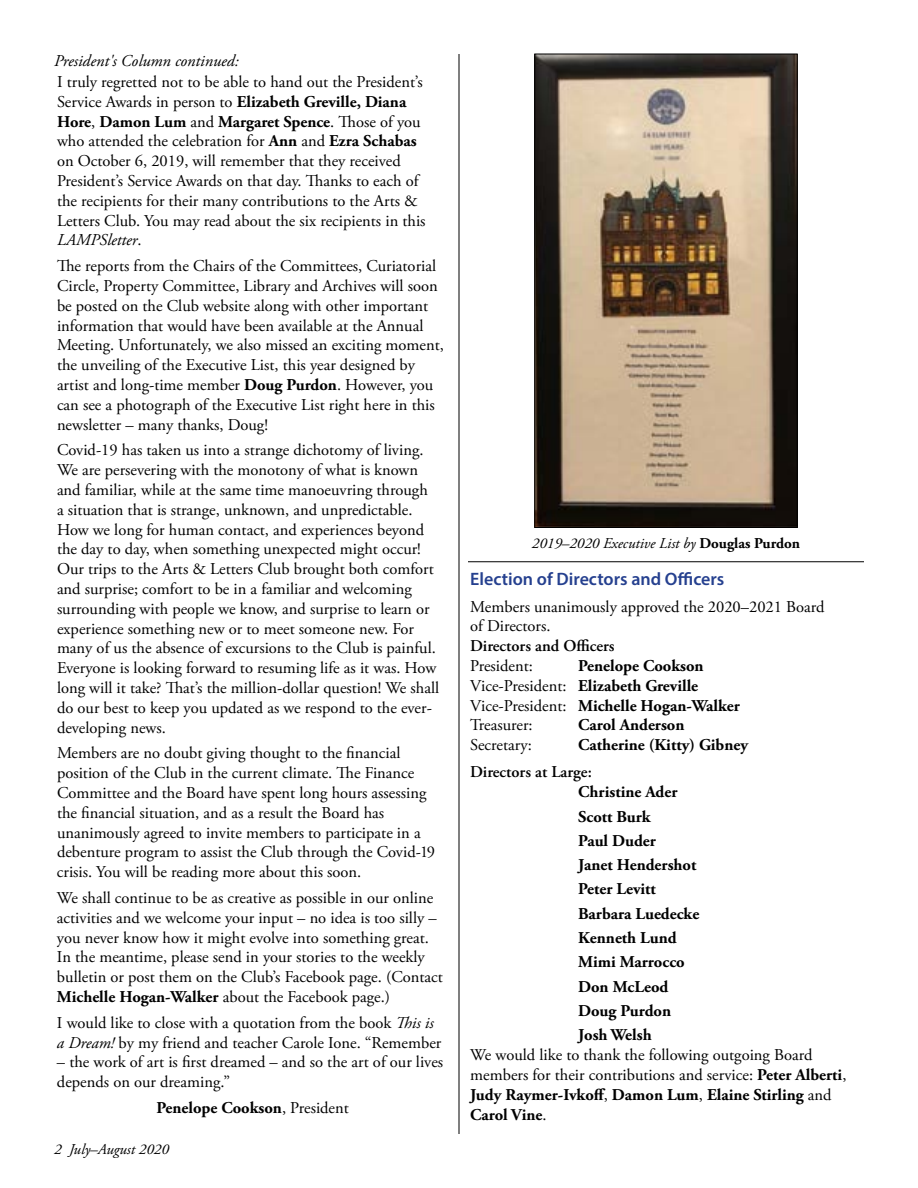
<style>
.page{position:relative;width:918px;height:1188px;background:#fff}
.page>*{position:absolute;margin:0;border:0;box-sizing:border-box;transform-origin:0 0}
.t1{font:600 18px "Myriad Pro";color:#25408f}
.t2{font:16.5px/19.8px "Adobe Garamond Pro";color:#000}
.t3{font:700 16.5px/24.3px "Adobe Garamond Pro";color:#000}
.t4{font:600 16.5px "Adobe Garamond Pro";color:#000}
.t5{font:italic 16.5px "Adobe Garamond Pro";color:#000}
.t6{font:italic 15px "Adobe Garamond Pro";color:#000}
.s1{font-weight:700}
.s2{font-style:italic}
.s3{font-weight:400}
.s4{font-weight:700;font-style:normal}
</style>
<div class="page">
<hr style="left:459px;top:54px;width:1px;height:1080px;background:#000">
<hr style="left:468px;top:561px;width:396px;height:1px;background:#000">
<img style="left:537px;top:56px;width:258px;height:470px">
<div style="left:535px;top:54px;width:262px;height:474px;border:1px solid #000"></div>
<p class="t5" style="left:54px;top:51px;width:186px">President's Column continued:</p>
<p class="t2" style="left:57px;top:72px;width:370px">I truly regretted not to be able to hand out the President’s Service Awards in person to <span class="s1">Elizabeth Greville, Diana Hore</span>, <span class="s1">Damon Lum</span> and <span class="s1">Margaret Spence</span>. Those of you who attended the celebration for <span class="s1">Ann</span> and <span class="s1">Ezra Schabas </span>on October 6, 2019, will remember that they received President’s Service Awards on that day. Thanks to each of the recipients for their many contributions to the Arts &amp; Letters Club. You may read about the six recipients in this <span class="s2">LAMPSletter</span>.</p>
<p class="t2" style="left:57px;top:257px;width:388px">The reports from the Chairs of the Committees, Curiatorial Circle, Property Committee, Library and Archives will soon be posted on the Club website along with other important information that would have been available at the Annual Meeting. Unfortunately, we also missed an exciting moment, the unveiling of the Executive List, this year designed by artist and long-time member <span class="s1">Doug Purdon</span>. However, you can see a photograph of the Executive List right here in this newsletter – many thanks, Doug!</p>
<p class="t2" style="left:57px;top:441px;width:384px">Covid-19 has taken us into a strange dichotomy of living.<br>We are persevering with the monotony of what is known and familiar, while at the same time manoeuvring through<br>a situation that is strange, unknown, and unpredictable.<br>How we long for human contact, and experiences beyond the day to day, when something unexpected might occur!<br>Our trips to the Arts &amp; Letters Club brought both comfort and surprise; comfort to be in a familiar and welcoming surrounding with people we know, and surprise to learn or experience something new or to meet someone new. For many of us the absence of excursions to the Club is painful.<br>Everyone is looking forward to resuming life as it was. How long will it take? That’s the million-dollar question! We shall do our best to keep you updated as we respond to the ever&shy;developing news.</p>
<p class="t2" style="left:57px;top:744px;width:380px">Members are no doubt giving thought to the financial position of the Club in the current climate. The Finance Committee and the Board have spent long hours assessing the financial situation, and as a result the Board has unanimously agreed to invite members to participate in a debenture program to assist the Club through the Covid-19 crisis. You will be reading more about this soon.</p>
<p class="t2" style="left:57px;top:888px;width:387px">We shall continue to be as creative as possible in our online activities and we welcome your input – no idea is too silly – you never know how it might evolve into something great.<br>In the meantime, please send in your stories to the weekly bulletin or post them on the Club’s Facebook page. (Contact <span class="s1">Michelle Hogan-Walker</span> about the Facebook page.)</p>
<p class="t2" style="left:57px;top:1013px;width:386px">I would like to close with a quotation from the book <span class="s2">This is a Dream!</span> by my friend and teacher Carole Ione. “Remember</p>
<p class="t2" style="left:57px;top:1053px;width:388px">– the work of art is first dreamed – and so the art of our lives depends on our dreaming.”</p>
<p class="t3" style="left:157px;top:1096px;width:194px">Penelope Cookson<span class="s3">, President</span></p>
<p class="t6" style="left:54px;top:1141px;width:116px">2 July–August 2020</p>
<p class="t6" style="left:532px;top:535px;width:270px">2019–2020 Executive List by <span class="s4">Douglas Purdon</span></p>
<p class="t1" style="left:470px;top:568px;width:256px">Election of Directors and Officers</p>
<p class="t2" style="left:470px;top:597px;width:356px">Members unanimously approved the 2020–2021 Board of Directors.</p>
<p class="t4" style="left:470px;top:636px;width:146px">Directors and Officers</p>
<p class="t2" style="left:470px;top:656px;width:64px">President:</p>
<p class="t3" style="left:470px;top:656px;width:271px;line-height:19.8px;text-indent:108px">Penelope Cookson<br><span class="s3">Vice-President:</span> Elizabeth Greville<br><span class="s3">Vice-President:</span> Michelle Hogan-Walker<br><span class="s3">Treasurer:</span></p>
<p class="t3" style="left:578px;top:713px;width:108px">Carol Anderson</p>
<p class="t2" style="left:470px;top:736px;width:63px">Secretary:</p>
<p class="t3" style="left:578px;top:733px;width:171px">Catherine (Kitty) Gibney</p>
<p class="t4" style="left:470px;top:763px;width:123px">Directors at Large:</p>
<p class="t3" style="left:578px;top:780px;width:123px">Christine Ader<br>Scott Burk<br>Paul Duder<br>Janet Hendershot<br>Peter Levitt<br>Barbara Luedecke<br>Kenneth Lund<br>Mimi Marrocco<br>Don McLeod<br>Doug Purdon<br>Josh Welsh</p>
<p class="t2" style="left:470px;top:1046px;width:378px">We would like to thank the following outgoing Board members for their contributions and service: <span class="s1">Peter Alberti</span>, <span class="s1">Judy Raymer-Ivkoff</span>, <span class="s1">Damon Lum</span>, <span class="s1">Elaine Stirling</span> and <span class="s1">Carol Vine</span>.</p>
</div>
